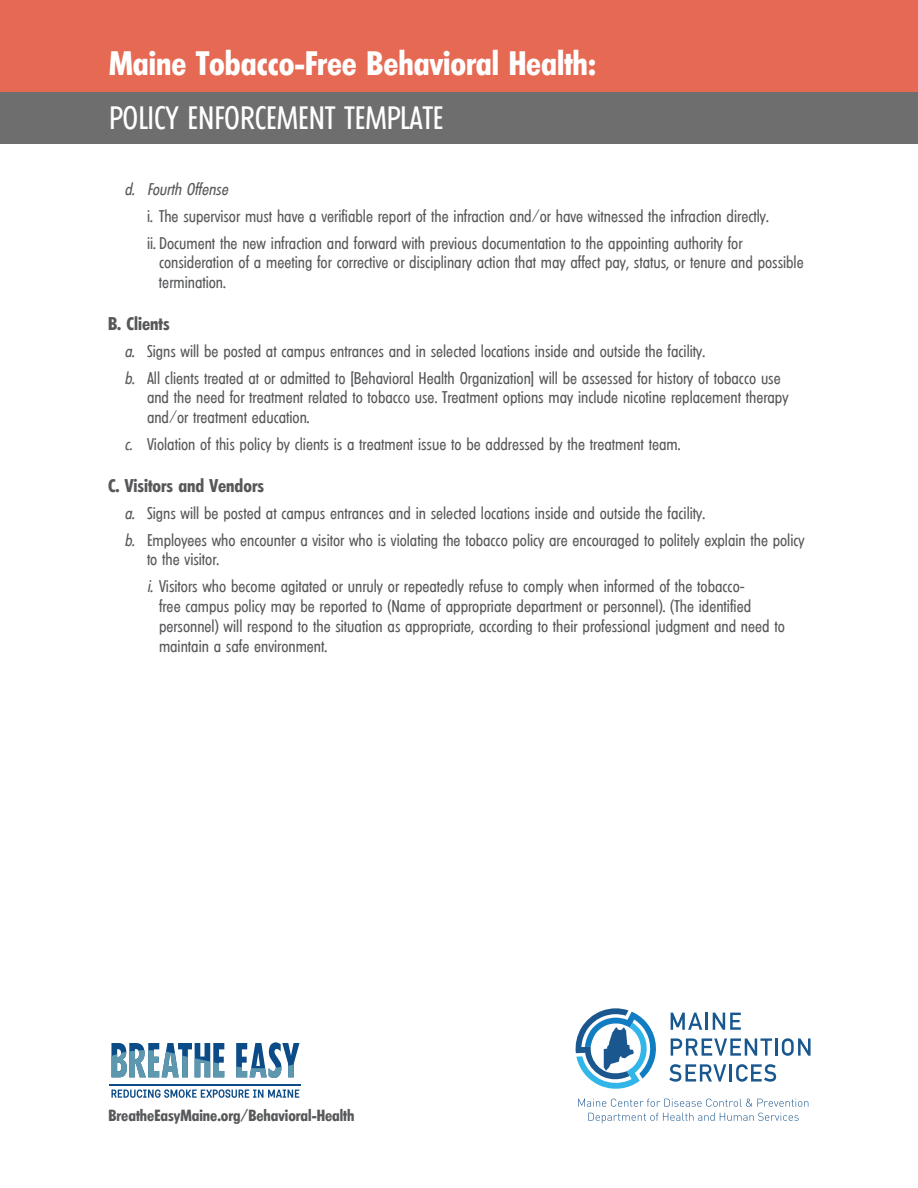
<style>
.page{position:relative;width:918px;height:1188px;background:#fff}
.page>*{position:absolute;margin:0;border:0;box-sizing:border-box;transform-origin:0 0}
.t1{font:600 condensed 33px "Limerick";color:#fff}
.t2{font:condensed 31.5px "Limerick";color:#fff}
.t3{font:600 condensed 18px "Limerick";color:#57585a}
.t4{font:condensed 16.5px/27px "Limerick";color:#57585a}
.t5{font:italic condensed 16.5px "Limerick";color:#57585a}
.t6{font:600 condensed 15.75px "Limerick";color:#57585a}
.s1{font-style:italic}
</style>
<div class="page">
<div style="left:0;top:0;width:918px;height:144px;background:#6e6e6e"></div>
<div style="left:0;top:0;width:918px;height:92px;background:#e66a53"></div>
<svg style="left:578px;top:1099px;width:230px;height:8px"></svg>
<svg style="left:588px;top:1113px;width:211px;height:10px"></svg>
<svg style="left:671px;top:1013px;width:70px;height:17px"></svg>
<svg style="left:671px;top:1038px;width:101px;height:18px"></svg>
<hr style="left:775px;top:1038px;width:3px;height:18px;background:#1a578f">
<svg style="left:782px;top:1038px;width:29px;height:18px"></svg>
<svg style="left:669px;top:1064px;width:57px;height:18px"></svg>
<hr style="left:729px;top:1064px;width:3px;height:18px;background:#1a578f">
<svg style="left:736px;top:1064px;width:40px;height:18px"></svg>
<svg style="left:575px;top:1008px;width:81px;height:81px"></svg>
<hr style="left:110px;top:1084px;width:191px;height:1px;background:#0b4b87">
<svg style="left:111px;top:1089px;width:188px;height:9px"></svg>
<svg style="left:111px;top:1043px;width:113px;height:34px"></svg>
<svg style="left:236px;top:1042px;width:63px;height:36px"></svg>
<h1 class="t1" style="left:109px;top:44px;width:488px">Maine Tobacco-Free Behavioral Health:</h1>
<h2 class="t2" style="left:109px;top:100px;width:336px">POLICY ENFORCEMENT TEMPLATE</h2>
<p class="t5" style="left:124px;top:179px;width:109px">d. Fourth Offense</p>
<p class="t4" style="left:147px;top:203px;width:623px">i. The supervisor must have a verifiable report of the infraction and/or have witnessed the infraction directly. ii. Document the new infraction and forward with previous documentation to the appointing authority for</p>
<p class="t4" style="left:159px;top:253px;width:646px;line-height:19.8px">consideration of a meeting for corrective or disciplinary action that may affect pay, status, or tenure and possible termination.</p>
<p class="t3" style="left:108px;top:313px;width:63px">B. Clients</p>
<p class="t4" style="left:124px;top:338px;width:658px"><span class="s1">a.</span> Signs will be posted at campus entrances and in selected locations inside and outside the facility.<br><span class="s1">b.</span> All clients treated at or admitted to [Behavioral Health Organization] will be assessed for history of tobacco use</p>
<p class="t4" style="left:147px;top:388px;width:643px;line-height:19.8px">and the need for treatment related to tobacco use. Treatment options may include nicotine replacement therapy and/or treatment education.</p>
<p class="t4" style="left:124px;top:431px;width:557px"><span class="s1">c.</span> Violation of this policy by clients is a treatment issue to be addressed by the treatment team.</p>
<p class="t3" style="left:108px;top:475px;width:157px">C. Visitors and Vendors</p>
<p class="t4" style="left:124px;top:500px;width:682px"><span class="s1">a.</span> Signs will be posted at campus entrances and in selected locations inside and outside the facility.<br><span class="s1">b.</span> Employees who encounter a visitor who is violating the tobacco policy are encouraged to politely explain the policy</p>
<p class="t4" style="left:147px;top:547px;width:599px">to the visitor.<br><span class="s1">i.</span> Visitors who become agitated or unruly or repeatedly refuse to comply when informed of the tobacco-</p>
<p class="t4" style="left:159px;top:597px;width:627px;line-height:19.8px">free campus policy may be reported to (Name of appropriate department or personnel). (The identified personnel) will respond to the situation as appropriate, according to their professional judgment and need to maintain a safe environment.</p>
<p class="t6" style="left:109px;top:1106px;width:248px">BreatheEasyMaine.org/Behavioral-Health</p>
</div>
